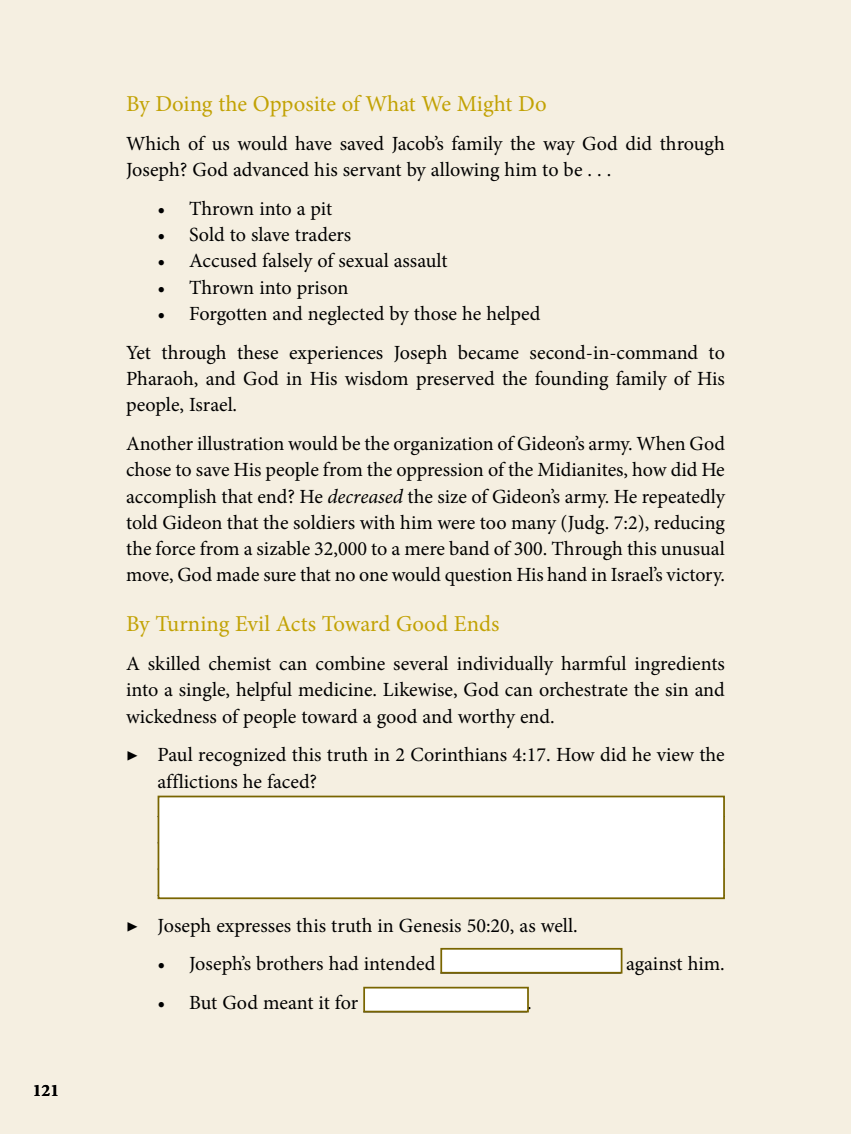
<style>
.page{position:relative;width:851px;height:1134px;background:#fff}
.page>*{position:absolute;margin:0;border:0;box-sizing:border-box;transform-origin:0 0}
.t1{font:22.75px "Minion Pro";letter-spacing:-.005em;color:#c2a204}
.t2{font:20.12px/26.2px "Minion Pro";color:#000}
.t3{font:700 17.5px "Minion Pro";color:#000}
.s1{font-style:italic}
</style>
<div class="page">
<div style="left:0;top:0;width:850px;height:1134px;background:#f5efe1"></div>
<div style="left:158px;top:796px;width:566px;height:103px;background:#fff;border:2px solid #796500"></div>
<div style="left:440px;top:948px;width:182px;height:26px;background:#fff;border:2px solid #796500"></div>
<div style="left:363px;top:987px;width:166px;height:25px;background:#fff;border:2px solid #796500"></div>
<p class="t3" style="left:33px;top:1078px;width:28px">121</p>
<p class="t1" style="left:126px;top:89px;width:422px">By Doing the Opposite of What We Might Do</p>
<p class="t2" style="left:126px;top:130px;width:600px">Which of us would have saved Jacob’s family the way God did through<br>Joseph? God advanced his servant by allowing him to be . . .</p>
<p class="t2" style="left:157px;top:196px;width:176px">• Thrown into a pit</p>
<p class="t2" style="left:157px;top:222px;width:195px">• Sold to slave traders</p>
<p class="t2" style="left:157px;top:248px;width:291px">• Accused falsely of sexual assault</p>
<p class="t2" style="left:157px;top:274px;width:192px">• Thrown into prison</p>
<p class="t2" style="left:126px;top:294px;width:600px;line-height:38.9px;text-indent:31px">• Forgotten and neglected by those he helped<br>Yet through these experiences Joseph became second-in-command to</p>
<p class="t2" style="left:126px;top:366px;width:600px">Pharaoh, and God in His wisdom preserved the founding family of His people, Israel.</p>
<p class="t2" style="left:126px;top:431px;width:600px;text-align:justify">Another illustration would be the organization of Gideon’s army. When God chose to save His people from the oppression of the Midianites, how did He accomplish that end? He <span class="s1">decreased</span> the size of Gideon’s army. He repeatedly told Gideon that the soldiers with him were too many (Judg. 7:2), reducing the force from a sizable 32,000 to a mere band of 300. Through this unusual move, God made sure that no one would question His hand in Israel’s victory.</p>
<p class="t1" style="left:126px;top:609px;width:375px">By Turning Evil Acts Toward Good Ends</p>
<p class="t2" style="left:126px;top:651px;width:600px;text-align:justify">A skilled chemist can combine several individually harmful ingredients into a single, helpful medicine. Likewise, God can orchestrate the sin and wickedness of people toward a good and worthy end.</p>
<p class="t2" style="left:157px;top:742px;width:568px;text-indent:-31px">▶ Paul recognized this truth in 2 Corinthians 4:17. How did he view the afflictions he faced?</p>
<p class="t2" style="left:126px;top:912px;width:453px">▶ Joseph expresses this truth in Genesis 50:20, as well.</p>
<p class="t2" style="left:157px;top:951px;width:279px">• Joseph’s brothers had intended</p>
<p class="t2" style="left:626px;top:951px;width:100px">against him.</p>
<p class="t2" style="left:157px;top:990px;width:202px">• But God meant it for</p>
<p class="t2" style="left:527px;top:990px;width:6px">.</p>
</div>
